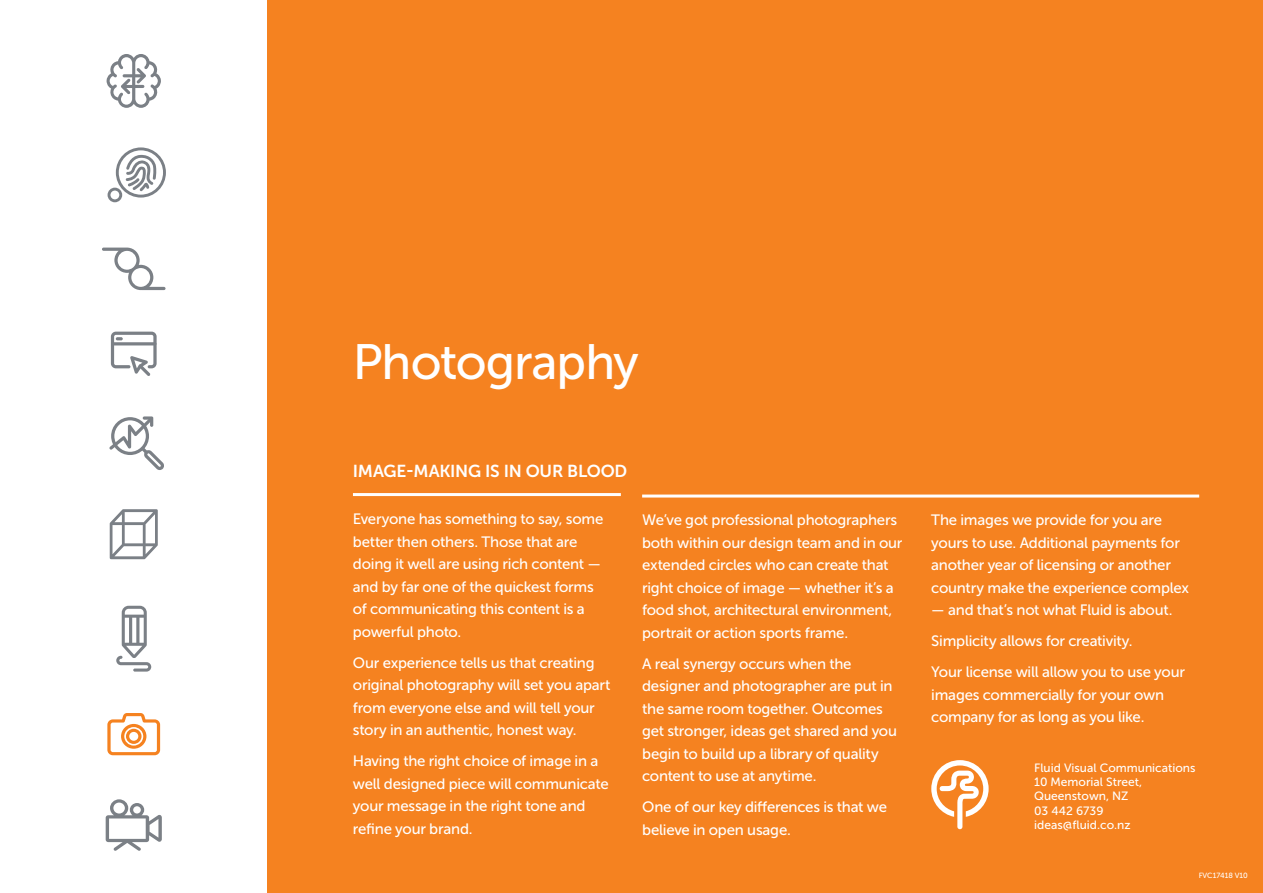
<style>
.page{position:relative;width:1263px;height:893px;background:#fff}
.page>*{position:absolute;margin:0;border:0;box-sizing:border-box;transform-origin:0 0}
.t1{font:49.5px "Museo Sans 500";letter-spacing:-.025em;color:#fff}
.t2{font:17.25px "Museo Sans 700";letter-spacing:-.01em;color:#fff}
.t3{font:15px/22.5px "Museo Sans 500";letter-spacing:-.015em;color:#fff}
.t4{font:12px "Museo Sans 500";color:#fff}
.t5{font:7.5px "Museo Sans 500";color:#fff}
</style>
<div class="page">
<div style="left:268px;top:0;width:995px;height:893px;background:#f58220"></div>
<svg style="left:107px;top:713px;width:53px;height:42px"></svg>
<svg style="left:116px;top:606px;width:35px;height:66px"></svg>
<svg style="left:110px;top:509px;width:48px;height:50px"></svg>
<svg style="left:106px;top:799px;width:56px;height:52px"></svg>
<svg style="left:111px;top:332px;width:46px;height:44px"></svg>
<svg style="left:108px;top:147px;width:58px;height:55px"></svg>
<svg style="left:109px;top:416px;width:55px;height:54px"></svg>
<svg style="left:106px;top:54px;width:55px;height:54px"></svg>
<svg style="left:102px;top:248px;width:64px;height:42px"></svg>
<hr style="left:353px;top:493px;width:268px;height:3px;background:#fff">
<hr style="left:642px;top:495px;width:557px;height:3px;background:#fff">
<svg style="left:931px;top:760px;width:58px;height:69px"></svg>
<p class="t1" style="left:353px;top:335px;width:287px">Photography</p>
<p class="t2" style="left:353px;top:461px;width:276px">IMAGE-MAKING IS IN OUR BLOOD</p>
<p class="t3" style="left:353px;top:508px;width:252px">Everyone has something to say, some better then others. Those that are doing it well are using rich content — and by far one of the quickest forms of communicating this content is a powerful photo.</p>
<p class="t3" style="left:353px;top:651px;width:259px">Our experience tells us that creating original photography will set you apart from everyone else and will tell your story in an authentic, honest way.</p>
<p class="t3" style="left:353px;top:750px;width:257px">Having the right choice of image in a well designed piece will communicate your message in the right tone and refine your brand.</p>
<p class="t3" style="left:642px;top:509px;width:262px">We’ve got professional photographers both within our design team and in our extended circles who can create that right choice of image — whether it’s a food shot, architectural environment, portrait or action sports frame.</p>
<p class="t3" style="left:642px;top:652px;width:256px">A real synergy occurs when the designer and photographer are put in the same room together. Outcomes get stronger, ideas get shared and you begin to build up a library of quality content to use at anytime.</p>
<p class="t3" style="left:642px;top:796px;width:246px">One of our key differences is that we believe in open usage.</p>
<p class="t3" style="left:931px;top:509px;width:259px">The images we provide for you are yours to use. Additional payments for another year of licensing or another country make the experience complex</p>
<p class="t3" style="left:931px;top:599px;width:243px">— and that’s not what Fluid is about.</p>
<p class="t3" style="left:931px;top:630px;width:203px">Simplicity allows for creativity.</p>
<p class="t3" style="left:931px;top:661px;width:255px">Your license will allow you to use your images commercially for your own company for as long as you like.</p>
<p class="t4" style="left:1034px;top:761px;width:163px">Fluid Visual Communications</p>
<p class="t4" style="left:1034px;top:775px;width:109px">10 Memorial Street,</p>
<p class="t4" style="left:1034px;top:790px;width:96px">Queenstown, NZ</p>
<p class="t4" style="left:1034px;top:804px;width:71px">03 442 6739</p>
<p class="t4" style="left:1034px;top:818px;width:98px">ideas@fluid.co.nz</p>
<p class="t5" style="left:1199px;top:871px;width:51px">FVC17418 V10</p>
</div>
